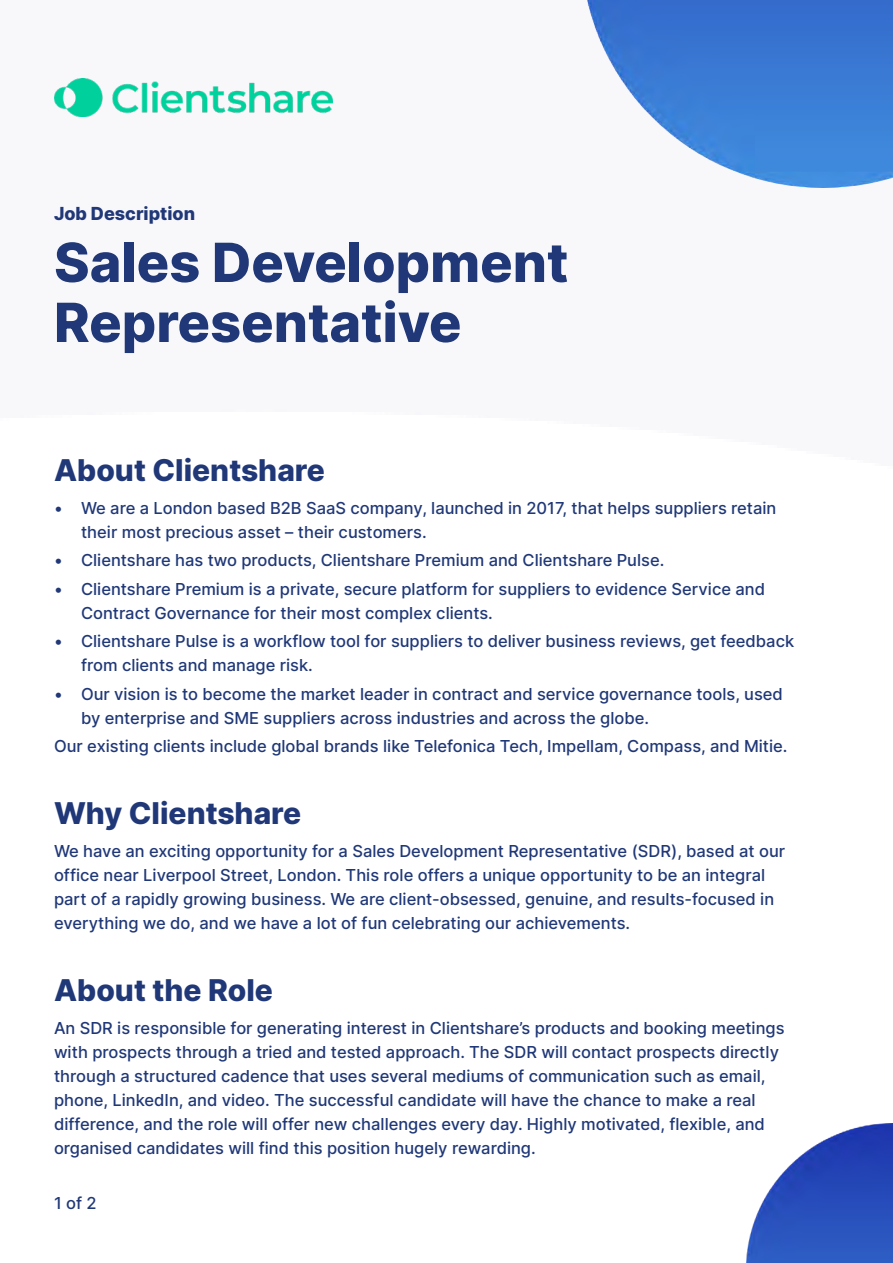
<style>
.page{position:relative;width:893px;height:1263px;background:#fff}
.page>*{position:absolute;margin:0;border:0;box-sizing:border-box;transform-origin:0 0}
.t1{font:800 54px/60px "Inter";color:#203878}
.t2{font:800 30px "Inter";color:#203878}
.t3{font:800 18px "Inter";color:#203878}
.t4{font:500 16.5px/24px "Inter";color:#203878}
</style>
<div class="page">
<img style="left:747px;top:1124px;width:146px;height:139px">
<img style="left:54px;top:78px;width:279px;height:39px">
<img style="left:587px;top:0;width:306px;height:188px">
<p class="t3" style="left:54px;top:200px;width:143px">Job Description</p>
<p class="t1" style="left:54px;top:231px;width:516px">Sales Development<br>Representative</p>
<p class="t2" style="left:54px;top:448px;width:272px">About Clientshare</p>
<p class="t4" style="left:81px;top:495px;width:697px;text-indent:-27px">• We are a London based B2B SaaS company, launched in 2017, that helps suppliers retain their most precious asset – their customers.</p>
<p class="t4" style="left:54px;top:548px;width:612px">• Clientshare has two products, Clientshare Premium and Clientshare Pulse.</p>
<p class="t4" style="left:81px;top:576px;width:685px;text-indent:-27px">• Clientshare Premium is a private, secure platform for suppliers to evidence Service and<br>Contract Governance for their most complex clients.</p>
<p class="t4" style="left:81px;top:629px;width:715px;text-indent:-27px">• Clientshare Pulse is a workflow tool for suppliers to deliver business reviews, get feedback from clients and manage risk.</p>
<p class="t4" style="left:81px;top:681px;width:703px;text-indent:-27px">• Our vision is to become the market leader in contract and service governance tools, used by enterprise and SME suppliers across industries and across the globe.</p>
<p class="t4" style="left:54px;top:734px;width:735px">Our existing clients include global brands like Telefonica Tech, Impellam, Compass, and Mitie.</p>
<p class="t2" style="left:54px;top:791px;width:249px">Why Clientshare</p>
<p class="t4" style="left:54px;top:839px;width:733px">We have an exciting opportunity for a Sales Development Representative (SDR), based at our office near Liverpool Street, London. This role offers a unique opportunity to be an integral part of a rapidly growing business. We are client-obsessed, genuine, and results-focused in everything we do, and we have a lot of fun celebrating our achievements.</p>
<p class="t2" style="left:54px;top:968px;width:220px">About the Role</p>
<p class="t4" style="left:54px;top:1015px;width:732px">An SDR is responsible for generating interest in Clientshare’s products and booking meetings with prospects through a tried and tested approach. The SDR will contact prospects directly through a structured cadence that uses several mediums of communication such as email, phone, LinkedIn, and video. The successful candidate will have the chance to make a real difference, and the role will offer new challenges every day. Highly motivated, flexible, and organised candidates will find this position hugely rewarding.</p>
<p class="t4" style="left:54px;top:1190px;width:44px">1 of 2</p>
</div>
